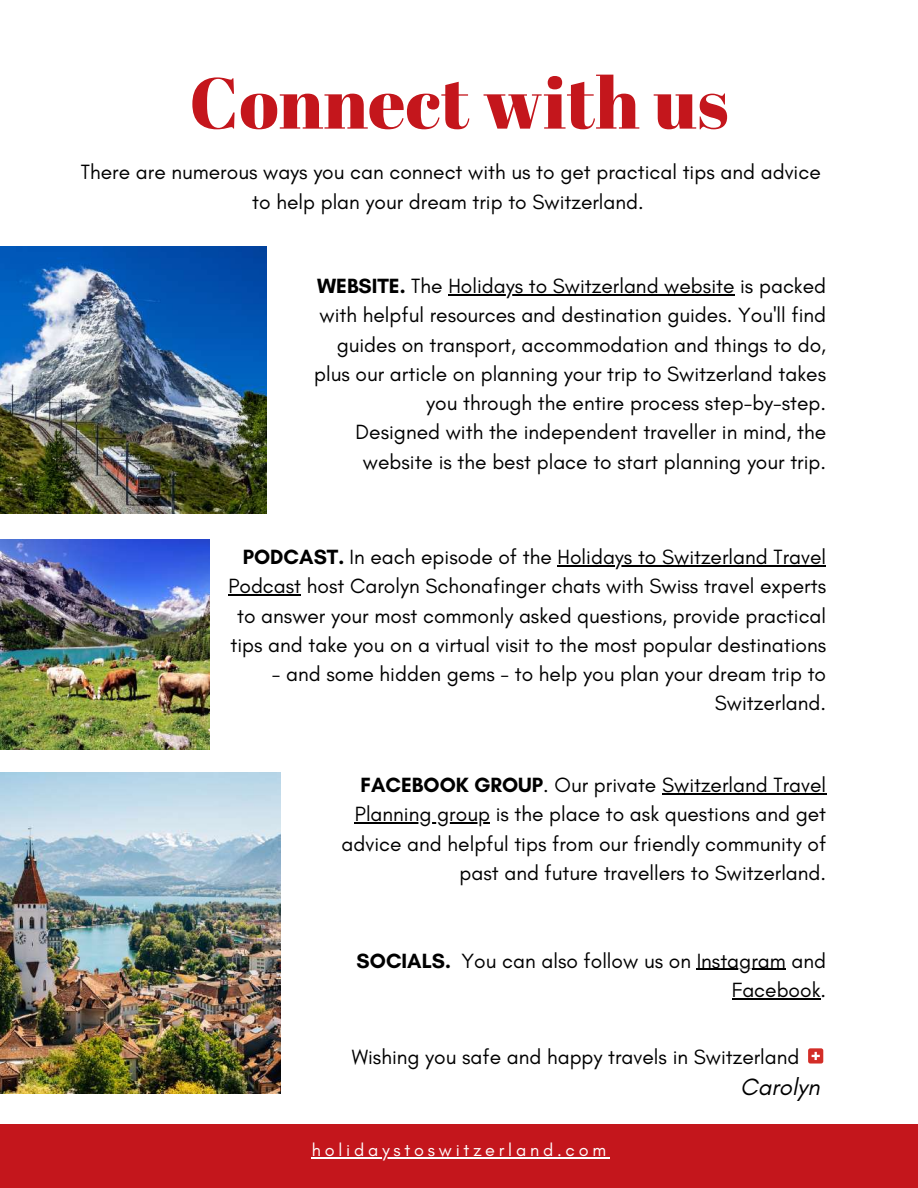
<style>
.page{position:relative;width:918px;height:1188px;background:#fff}
.page>*{position:absolute;margin:0;border:0;box-sizing:border-box;transform-origin:0 0}
.t1{font:72px "Abril Fatface";letter-spacing:.005em;color:#c4161c}
.t2{font:italic 24px "Glacial Indifference";color:#000}
.t3{font:21px/29.2px "Glacial Indifference";color:#000;text-align:right}
.t4{font:18px "Glacial Indifference";letter-spacing:.21em;color:#fff}
.s1{font-weight:700}
</style>
<div class="page">
<hr style="left:448px;top:294px;width:286px;height:1px;background:#000">
<hr style="left:558px;top:565px;width:268px;height:1px;background:#000">
<hr style="left:228px;top:594px;width:73px;height:2px;background:#000">
<hr style="left:662px;top:793px;width:164px;height:1px;background:#000">
<hr style="left:355px;top:823px;width:135px;height:1px;background:#000">
<hr style="left:697px;top:969px;width:89px;height:1px;background:#000">
<hr style="left:732px;top:998px;width:89px;height:1px;background:#000">
<img style="left:0;top:246px;width:267px;height:267px">
<img style="left:0;top:540px;width:210px;height:209px">
<img style="left:0;top:773px;width:280px;height:321px">
<div style="left:0;top:1125px;width:918px;height:63px;background:#c4161c"></div>
<hr style="left:312px;top:1158px;width:298px;height:1px;background:#fff">
<h1 class="t1" style="left:189px;top:52px;width:541px">Connect with us</h1>
<p class="t3" style="left:81px;top:157px;width:741px;text-align:center">There are numerous ways you can connect with us to get practical tips and advice to help plan your dream trip to Switzerland.</p>
<p class="t3" style="left:314px;top:271px;width:513px"><span class="s1">WEBSITE.</span> The Holidays to Switzerland website is packed with helpful resources and destination guides. You'll find guides on transport, accommodation and things to do, plus our article on planning your trip to Switzerland takes you through the entire process step-by-step.<br>Designed with the independent traveller in mind, the website is the best place to start planning your trip.</p>
<p class="t3" style="left:228px;top:542px;width:599px"><span class="s1">PODCAST.</span> In each episode of the Holidays to Switzerland Travel Podcast host Carolyn Schonafinger chats with Swiss travel experts to answer your most commonly asked questions, provide practical tips and take you on a virtual visit to the most popular destinations</p>
<p class="t3" style="left:272px;top:659px;width:556px">- and some hidden gems - to help you plan your dream trip to<br>Switzerland.</p>
<p class="t3" style="left:342px;top:770px;width:486px"><span class="s1">FACEBOOK GROUP</span>. Our private Switzerland Travel Planning group is the place to ask questions and get advice and helpful tips from our friendly community of past and future travellers to Switzerland.</p>
<p class="t3" style="left:357px;top:946px;width:471px"><span class="s1">SOCIALS.</span> You can also follow us on Instagram and<br>Facebook.</p>
<p class="t3" style="left:352px;top:1042px;width:449px">Wishing you safe and happy travels in Switzerland</p>
<p class="t2" style="left:740px;top:1073px;width:81px">Carolyn</p>
<p class="t4" style="left:312px;top:1139px;width:296px">holidaystoswitzerland.com</p>
</div>
